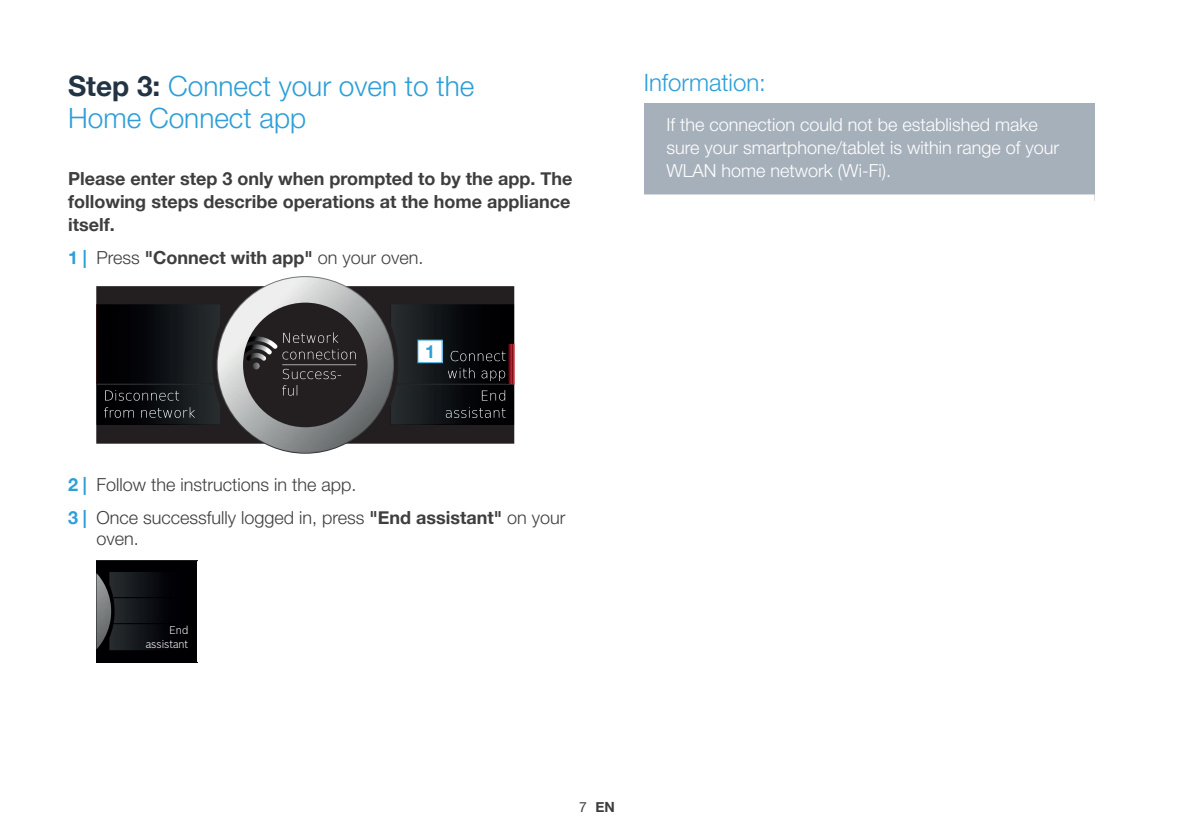
<style>
.page{position:relative;width:1191px;height:840px;background:#fff}
.page>*{position:absolute;margin:0;border:0;box-sizing:border-box;transform-origin:0 0}
.t1{font:300 28px/32px "Helvetica Neue";color:#2d9ed8}
.t2{font:300 24px "Helvetica Neue";color:#2d9ed8}
.t3{font:300 18px/33px "Helvetica Neue";color:#3e3e3f}
.t4{font:300 18px/23px "Helvetica Neue";color:#fff}
.t5{font:700 18px/23px "Helvetica Neue";color:#3e3e3f}
.t6{font:700 18px "Helvetica Neue";color:#2d9ed8}
.t7{font:700 14px "Helvetica Neue";color:#3e3e3f}
.t8{font:300 11px/13.8px "Bosch Sans LF Global";color:#fff;text-align:right}
.s1{font-weight:700;color:#223444}
.s2{font-weight:700;color:#2d9ed8}
.s3{font-weight:700}
.s4{font-weight:400}
</style>
<div class="page">
<div style="left:97px;top:287px;width:416px;height:155px;background:#231f20"></div>
<div style="left:96px;top:286px;width:418px;height:157px;border:2px solid #231f20"></div>
<img style="left:394px;top:304px;width:120px;height:120px">
<img style="left:97px;top:304px;width:120px;height:120px">
<img style="left:396px;top:384px;width:118px;height:1px">
<hr style="left:397px;top:383px;width:117px;height:1px;background:#231f20">
<img style="left:217px;top:276px;width:177px;height:177px">
<img style="left:96px;top:384px;width:118px;height:1px">
<hr style="left:97px;top:383px;width:117px;height:1px;background:#231f20">
<svg style="left:393px;top:390px;width:113px;height:27px"></svg>
<hr style="left:512px;top:344px;width:2px;height:39px;background:#ec1b29">
<img style="left:506px;top:344px;width:5px;height:40px">
<svg style="left:104px;top:390px;width:91px;height:27px"></svg>
<svg style="left:421px;top:350px;width:85px;height:31px"></svg>
<img style="left:218px;top:277px;width:175px;height:175px">
<div style="left:418px;top:340px;width:24px;height:22px;background:#fff"></div>
<div style="left:417px;top:339px;width:26px;height:24px;border:1px solid #2d9ed8"></div>
<div style="left:96px;top:560px;width:101px;height:102px;background:#000002"></div>
<img style="left:109px;top:571px;width:81px;height:78px">
<hr style="left:113px;top:597px;width:77px;height:1px;background:#000002">
<hr style="left:114px;top:623px;width:76px;height:1px;background:#000002">
<img style="left:96px;top:573px;width:15px;height:76px">
<div style="left:643px;top:103px;width:451px;height:97px;background:#a6b0bb"></div>
<div style="left:643px;top:194px;width:451px;height:10px;background:#fff"></div>
<h1 class="t1" style="left:68px;top:68px;width:408px"><span class="s1">Step 3:</span> Connect your oven to the<br>Home Connect app</h1>
<p class="t5" style="left:68px;top:168px;width:506px">Please enter step 3 only when prompted to by the app. The following steps describe operations at the home appliance itself.</p>
<p class="t3" style="left:68px;top:240px;width:357px"><span class="s2">1 |</span> Press <span class="s3">"Connect with app"</span> on your oven.</p>
<p class="t6" style="left:425px;top:337px;width:12px">1</p>
<p class="t3" style="left:68px;top:466px;width:499px"><span class="s2">2 |</span> Follow the instructions in the app.<br><span class="s2">3 |</span> Once successfully logged in, press <span class="s3">"End assistant"</span> on your</p>
<p class="t3" style="left:96px;top:521px;width:44px">oven.</p>
<p class="t8" style="left:146px;top:623px;width:44px">End assistant</p>
<h2 class="t2" style="left:643px;top:63px;width:124px">Information:</h2>
<p class="t4" style="left:666px;top:112px;width:394px">If the connection could not be established make sure your smartphone/tablet is within range of your<br>WLAN home network (Wi-Fi).</p>
<p class="t7" style="left:579px;top:795px;width:37px"><span class="s4">7</span> EN</p>
</div>
